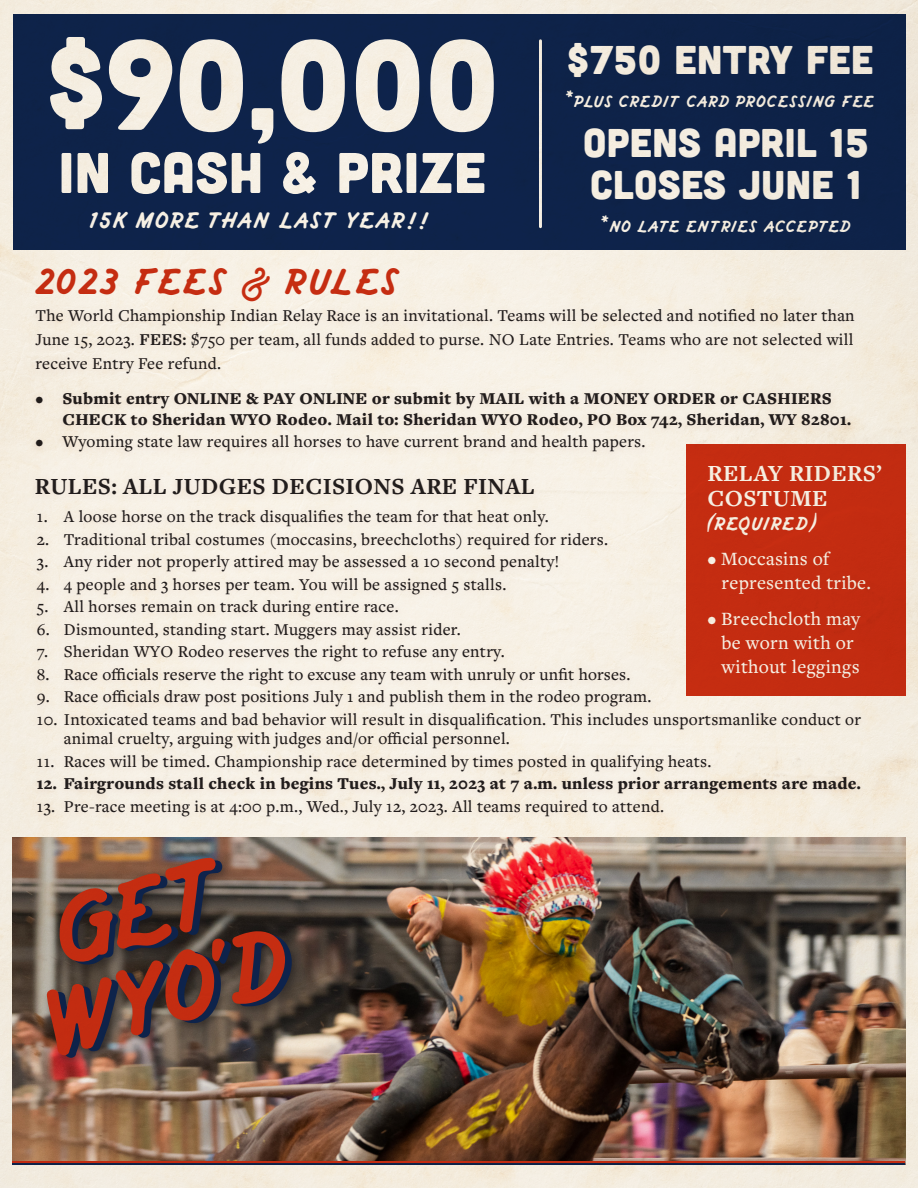
<style>
.page{position:relative;width:918px;height:1188px;background:#fff}
.page>*{position:absolute;margin:0;border:0;box-sizing:border-box;transform-origin:0 0}
.t1{font:126.3px "Cubano";color:#fff}
.t2{font:57.15px "Cubano";letter-spacing:.01em;color:#fff}
.t3{font:700 49.95px "Bant Achillers";letter-spacing:.02em;color:#cc3014}
.t4{font:40.05px "Cubano";letter-spacing:.01em;color:#fff}
.t5{font:700 31.2px "Bant Achillers";letter-spacing:.02em;color:#fff}
.t6{font:700 25.5px "Bant Achillers";letter-spacing:.005em;color:#fff}
.t7{font:700 24px "Freight Text Pro";letter-spacing:.015em;color:#231f20}
.t8{font:700 24px/25.5px "Freight Text Pro";letter-spacing:.015em;color:#fff}
.t9{font:700 22.35px "Bant Achillers";letter-spacing:.02em;color:#fff}
.t10{font:500 19.5px "Freight Text Pro";letter-spacing:.015em;color:#fff}
.t11{font:500 17.25px/24px "Freight Text Pro";letter-spacing:.015em;color:#231f20;text-align:justify}
.t12{font:900 17.25px/21px "Freight Text Pro";letter-spacing:.015em;color:#231f20}
.s1{font-size:108.45px}
.s2{font-size:33px}
.s3{font-weight:700}
</style>
<div class="page">
<img style="left:0;top:0;width:918px;height:1188px">
<p class="t1" style="left:45px;top:4px;width:457px"><span class="s1">$</span>90,000</p>
<p class="t2" style="left:59px;top:136px;width:429px">IN CASH &amp; PRIZE</p>
<p class="t5" style="left:90px;top:199px;width:341px">15k more than last year!!</p>
<p class="t3" style="left:35px;top:248px;width:366px">2023 fees <span class="s2">&amp;</span> rules</p>
<p class="t4" style="left:567px;top:35px;width:309px">$750 ENTRY FEE</p>
<p class="t9" style="left:566px;top:86px;width:310px">*plus credit card processing fee</p>
<p class="t4" style="left:583px;top:118px;width:287px">OPENS APRIL 15</p>
<p class="t4" style="left:590px;top:159px;width:273px">CLOSES JUNE 1</p>
<p class="t9" style="left:601px;top:211px;width:251px">*no late entries accepted</p>
<p class="t11" style="left:35px;top:303px;width:821px">The World Championship Indian Relay Race is an invitational. Teams will be selected and notified no later than June 15, 2023. <span class="s3">FEES:</span> $750 per team, all funds added to purse. NO Late Entries. Teams who are not selected will receive Entry Fee refund.</p>
<p class="t12" style="left:62px;top:387px;width:790px;text-indent:-27px">• Submit entry ONLINE &amp; PAY ONLINE or submit by MAIL with a MONEY ORDER or CASHIERS<br>CHECK to Sheridan WYO Rodeo. Mail to: Sheridan WYO Rodeo, PO Box 742, Sheridan, WY 82801.</p>
<p class="t11" style="left:35px;top:429px;width:612px">• Wyoming state law requires all horses to have current brand and health papers.</p>
<p class="t8" style="left:707px;top:459px;width:176px">RELAY RIDERS’<br>COSTUME</p>
<p class="t6" style="left:707px;top:506px;width:111px">(required)</p>
<p class="t10" style="left:707px;top:545px;width:124px">• Moccasins of</p>
<p class="t10" style="left:722px;top:569px;width:151px">represented tribe.</p>
<p class="t10" style="left:707px;top:605px;width:154px">• Breechcloth may</p>
<p class="t10" style="left:722px;top:629px;width:134px">be worn with or</p>
<p class="t10" style="left:722px;top:653px;width:140px">without leggings</p>
<p class="t7" style="left:35px;top:470px;width:501px">RULES: ALL JUDGES DECISIONS ARE FINAL</p>
<p class="t11" style="left:37px;top:504px;width:514px">1. A loose horse on the track disqualifies the team for that heat only.</p>
<p class="t11" style="left:37px;top:526px;width:573px">2. Traditional tribal costumes (moccasins, breechcloths) required for riders.</p>
<p class="t11" style="left:37px;top:549px;width:524px">3. Any rider not properly attired may be assessed a 10 second penalty!</p>
<p class="t11" style="left:37px;top:571px;width:471px">4. 4 people and 3 horses per team. You will be assigned 5 stalls.</p>
<p class="t11" style="left:37px;top:594px;width:363px">5. All horses remain on track during entire race.</p>
<p class="t11" style="left:37px;top:616px;width:426px">6. Dismounted, standing start. Muggers may assist rider.</p>
<p class="t11" style="left:37px;top:639px;width:469px">7. Sheridan WYO Rodeo reserves the right to refuse any entry.</p>
<p class="t11" style="left:37px;top:661px;width:595px">8. Race officials reserve the right to excuse any team with unruly or unfit horses.</p>
<p class="t11" style="left:37px;top:684px;width:616px">9. Race officials draw post positions July 1 and publish them in the rodeo program.</p>
<p class="t11" style="left:64px;top:709px;width:799px;line-height:19.5px;text-indent:-27px">10. Intoxicated teams and bad behavior will result in disqualification. This includes unsportsmanlike conduct or animal cruelty, arguing with judges and/or official personnel.</p>
<p class="t11" style="left:37px;top:748px;width:676px">11. Races will be timed. Championship race determined by times posted in qualifying heats.</p>
<p class="t12" style="left:37px;top:773px;width:826px">12. Fairgrounds stall check in begins Tues., July 11, 2023 at 7 a.m. unless prior arrangements are made.</p>
<p class="t11" style="left:37px;top:793px;width:629px">13. Pre-race meeting is at 4:00 p.m., Wed., July 12, 2023. All teams required to attend.</p>
</div>
